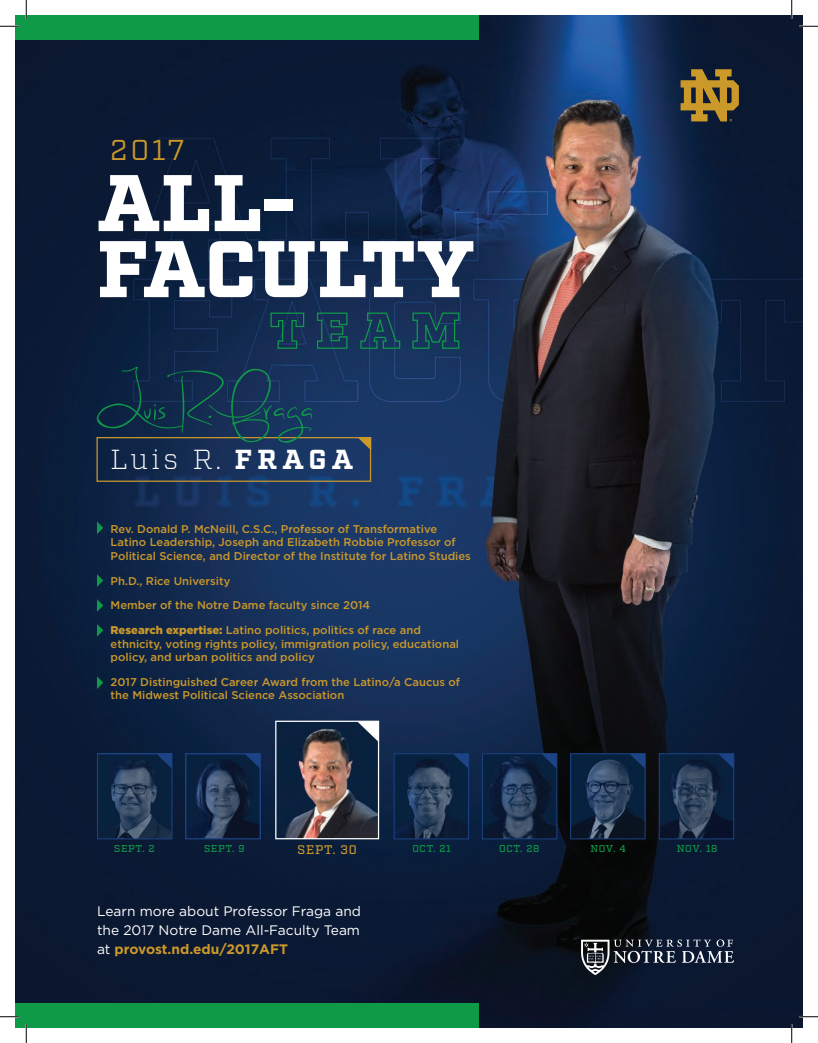
<style>
.page{position:relative;width:818px;height:1043px;background:#fff}
.page>*{position:absolute;margin:0;border:0;box-sizing:border-box;transform-origin:0 0}
.t1{font:900 80px/66px "Factoria";letter-spacing:.005em;color:#fff}
.t2{font:55px "Sweetly Broken";color:#0f9a48}
.t3{font:28.75px "Factoria";color:#cb982a}
.t4{font:300 27.5px "Factoria";color:#fff}
.t5{font:13.75px/19px "Gotham";color:#fff;text-align:justify}
.t6{font:500 12.5px "Factoria";letter-spacing:.065em;color:#cb982a}
.t7{font:500 11.25px/13.5px "Gotham";color:#cb982a}
.t8{font:500 10px "Factoria";letter-spacing:.06em;color:#0f9a48}
.s1{font-weight:700}
.s2{font-weight:900}
.s3{font-weight:700;color:#cb982a}
</style>
<div class="page">
<img style="left:15px;top:15px;width:787px;height:1012px">
<img style="left:277px;top:722px;width:100px;height:115px">
<div style="left:275px;top:720px;width:104px;height:119px;border:1px solid #fff"></div>
<svg style="left:357px;top:721px;width:21px;height:20px"></svg>
<img style="left:572px;top:755px;width:71px;height:82px">
<div style="left:570px;top:753px;width:75px;height:86px;border:1px solid #1c4385"></div>
<svg style="left:629px;top:753px;width:16px;height:15px"></svg>
<img style="left:484px;top:755px;width:71px;height:82px">
<div style="left:482px;top:753px;width:75px;height:86px;border:1px solid #1c4385"></div>
<svg style="left:541px;top:753px;width:15px;height:15px"></svg>
<img style="left:660px;top:755px;width:72px;height:82px">
<div style="left:658px;top:753px;width:76px;height:86px;border:1px solid #1c4385"></div>
<svg style="left:718px;top:753px;width:15px;height:15px"></svg>
<img style="left:395px;top:755px;width:72px;height:82px">
<div style="left:393px;top:753px;width:76px;height:86px;border:1px solid #1c4385"></div>
<svg style="left:453px;top:753px;width:15px;height:15px"></svg>
<img style="left:188px;top:755px;width:70px;height:81px">
<div style="left:185px;top:753px;width:76px;height:86px;border:1px solid #1c4385"></div>
<svg style="left:245px;top:753px;width:15px;height:15px"></svg>
<div style="left:15px;top:15px;width:464px;height:25px;background:#0f9a48"></div>
<div style="left:15px;top:1003px;width:464px;height:25px;background:#0f9a48"></div>
<svg style="left:270px;top:312px;width:35px;height:37px"></svg>
<svg style="left:316px;top:312px;width:32px;height:37px"></svg>
<svg style="left:360px;top:312px;width:41px;height:37px;background:#164358"></svg>
<svg style="left:412px;top:312px;width:48px;height:37px;background:#154657"></svg>
<svg style="left:581px;top:939px;width:152px;height:36px;background:#363f4e"></svg>
<svg style="left:680px;top:69px;width:58px;height:52px;background:#846a2e"></svg>
<div style="left:96px;top:437px;width:275px;height:45px;border:1px solid #cb982a"></div>
<svg style="left:358px;top:437px;width:13px;height:13px"></svg>
<svg style="left:97px;top:521px;width:6px;height:13px"></svg>
<svg style="left:97px;top:574px;width:6px;height:13px"></svg>
<svg style="left:97px;top:599px;width:6px;height:13px"></svg>
<svg style="left:97px;top:624px;width:6px;height:12px"></svg>
<svg style="left:97px;top:676px;width:6px;height:13px"></svg>
<img style="left:99px;top:755px;width:71px;height:82px">
<div style="left:97px;top:753px;width:75px;height:86px;border:1px solid #1c4385"></div>
<svg style="left:156px;top:753px;width:16px;height:15px"></svg>
<svg style="left:0;top:25px;width:19px;height:2px"></svg>
<svg style="left:799px;top:25px;width:19px;height:2px"></svg>
<svg style="left:0;top:1015px;width:19px;height:2px"></svg>
<svg style="left:799px;top:1015px;width:19px;height:2px"></svg>
<svg style="left:25px;top:0;width:2px;height:19px"></svg>
<svg style="left:25px;top:1024px;width:2px;height:18px"></svg>
<svg style="left:790px;top:0;width:2px;height:19px"></svg>
<svg style="left:790px;top:1024px;width:2px;height:18px"></svg>
<p class="t3" style="left:110px;top:133px;width:75px">2017</p>
<p class="t1" style="left:97px;top:175px;width:378px">ALL-<br>FACULTY</p>
<p class="t2" style="left:96px;top:367px;width:218px">Luis R. Fraga</p>
<p class="t4" style="left:111px;top:442px;width:244px">Luis R. <span class="s1">FRAGA</span></p>
<p class="t7" style="left:111px;top:522px;width:362px">Rev. Donald P. McNeill, C.S.C., Professor of Transformative<br>Latino Leadership, Joseph and Elizabeth Robbie Professor of<br>Political Science, and Director of the Institute for Latino Studies</p>
<p class="t7" style="left:111px;top:573px;width:121px">Ph.D., Rice University</p>
<p class="t7" style="left:111px;top:598px;width:261px">Member of the Notre Dame faculty since 2014</p>
<p class="t7" style="left:111px;top:623px;width:350px"><span class="s2">Research expertise:</span> Latino politics, politics of race and ethnicity, voting rights policy, immigration policy, educational policy, and urban politics and policy</p>
<p class="t7" style="left:111px;top:675px;width:351px">2017 Distinguished Career Award from the Latino/a Caucus of the Midwest Political Science Association</p>
<p class="t8" style="left:114px;top:843px;width:42px">SEPT. 2</p>
<p class="t8" style="left:204px;top:843px;width:42px">SEPT. 9</p>
<p class="t8" style="left:412px;top:843px;width:40px">OCT. 21</p>
<p class="t8" style="left:499px;top:843px;width:42px">OCT. 28</p>
<p class="t8" style="left:590px;top:843px;width:37px">NOV. 4</p>
<p class="t8" style="left:676px;top:843px;width:42px">NOV. 18</p>
<p class="t6" style="left:297px;top:842px;width:61px">SEPT. 30</p>
<p class="t5" style="left:97px;top:901px;width:265px">Learn more about Professor Fraga and the 2017 Notre Dame All-Faculty Team at <span class="s3">provost.nd.edu/2017AFT</span></p>
</div>
